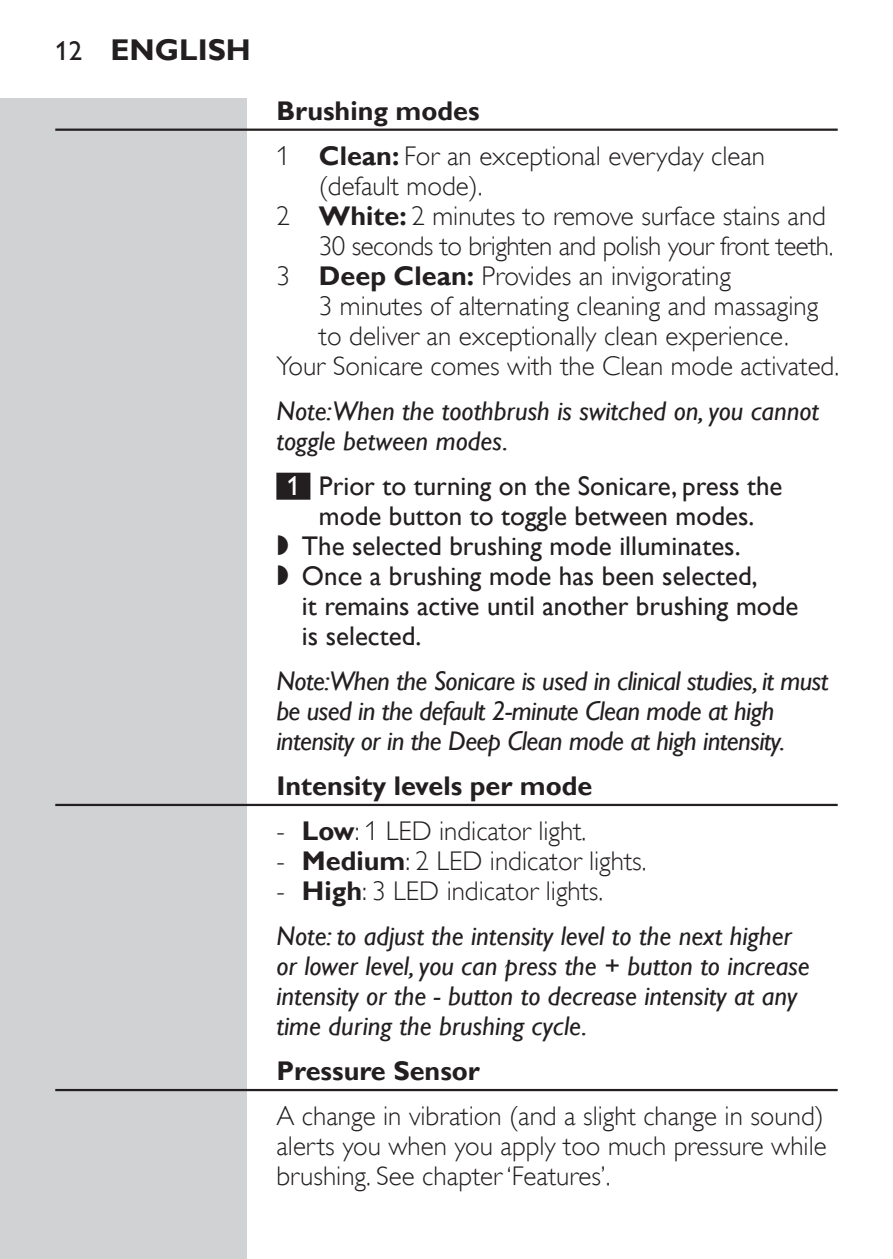
<style>
.page{position:relative;width:893px;height:1259px;background:#fff}
.page>*{position:absolute;margin:0;border:0;box-sizing:border-box;transform-origin:0 0}
.t1{font:700 30px "Gill Sans Alt One WGL";color:#231f20}
.t2{font:27px/30px "Gill Sans Alt One WGL Light";color:#231f20;text-align:justify}
.t3{font:italic 27px/30px "Gill Sans Alt One WGL";color:#231f20}
.t4{font:27px "Gill Sans Alt One WGL";color:#231f20}
.t5{font:italic 27px/30px "Gill Sans Alt One WGL";letter-spacing:-.02em;color:#231f20}
.t6{font:700 27px "Gill Sans Alt One WGL";color:#231f20}
.t7{font:27px "Gill Sans Alt One WGL Light";letter-spacing:-.02em;color:#231f20}
.s1{font-weight:400;font-size:27px}
.s2{font-family:"Gill Sans Alt One WGL";font-weight:700}
.s3{color:#fff}
.s4{font-family:"Philips Ll Font Plain"}
</style>
<div class="page">
<hr style="left:892px;top:98px;width:1px;height:1161px;background:#d1d2d4">
<div style="left:0;top:98px;width:247px;height:1161px;background:#d1d2d4"></div>
<hr style="left:55px;top:129px;width:783px;height:2px;background:#231f20">
<div style="left:276px;top:473px;width:34px;height:27px;background:#231f20"></div>
<hr style="left:55px;top:804px;width:783px;height:2px;background:#231f20">
<hr style="left:55px;top:1089px;width:783px;height:2px;background:#231f20">
<p class="t1" style="left:55px;top:29px;width:197px"><span class="s1">12</span> ENGLISH</p>
<p class="t6" style="left:276px;top:92px;width:205px">Brushing modes</p>
<p class="t2" style="left:276px;top:141px;width:490px">1 <span class="s2">Clean:</span> For an exceptional everyday clean</p>
<p class="t2" style="left:319px;top:171px;width:165px">(default mode).</p>
<p class="t2" style="left:276px;top:201px;width:551px">2 <span class="s2">White:</span> 2 minutes to remove surface stains and</p>
<p class="t7" style="left:319px;top:228px;width:516px">30 seconds to brighten and polish your front teeth.</p>
<p class="t2" style="left:276px;top:261px;width:456px">3 <span class="s2">Deep Clean:</span> Provides an invigorating</p>
<p class="t2" style="left:319px;top:291px;width:501px">3 minutes of alternating cleaning and massaging</p>
<p class="t2" style="left:319px;top:321px;width:471px">to deliver an exceptionally clean experience.</p>
<p class="t2" style="left:276px;top:351px;width:564px">Your Sonicare comes with the Clean mode activated.</p>
<p class="t3" style="left:276px;top:396px;width:544px">Note:When the toothbrush is switched on, you cannot toggle between modes.</p>
<p class="t4" style="left:287px;top:467px;width:497px"><span class="s3">1</span> Prior to turning on the Sonicare, press the</p>
<p class="t4" style="left:319px;top:497px;width:437px">mode button to toggle between modes.</p>
<p class="t4" style="left:276px;top:527px;width:466px"><span class="s4">,</span> The selected brushing mode illuminates.</p>
<p class="t4" style="left:276px;top:557px;width:483px"><span class="s4">,</span> Once a brushing mode has been selected,</p>
<p class="t4" style="left:302px;top:587px;width:498px">it remains active until another brushing mode</p>
<p class="t4" style="left:302px;top:617px;width:121px">is selected.</p>
<p class="t5" style="left:276px;top:666px;width:554px">Note:When the Sonicare is used in clinical studies, it must be used in the default 2-minute Clean mode at high intensity or in the Deep Clean mode at high intensity.</p>
<p class="t6" style="left:276px;top:767px;width:318px">Intensity levels per mode</p>
<p class="t2" style="left:276px;top:816px;width:311px">- <span class="s2">Low</span>: 1 LED indicator light.</p>
<p class="t2" style="left:276px;top:846px;width:372px">- <span class="s2">Medium</span>: 2 LED indicator lights.</p>
<p class="t2" style="left:276px;top:876px;width:328px">- <span class="s2">High</span>: 3 LED indicator lights.</p>
<p class="t3" style="left:276px;top:921px;width:535px">Note: to adjust the intensity level to the next higher or lower level, you can press the + button to increase intensity or the - button to decrease intensity at any time during the brushing cycle.</p>
<p class="t6" style="left:276px;top:1052px;width:205px">Pressure Sensor</p>
<p class="t2" style="left:276px;top:1101px;width:552px">A change in vibration (and a slight change in sound) alerts you when you apply too much pressure while brushing. See chapter ‘Features’.</p>
</div>
